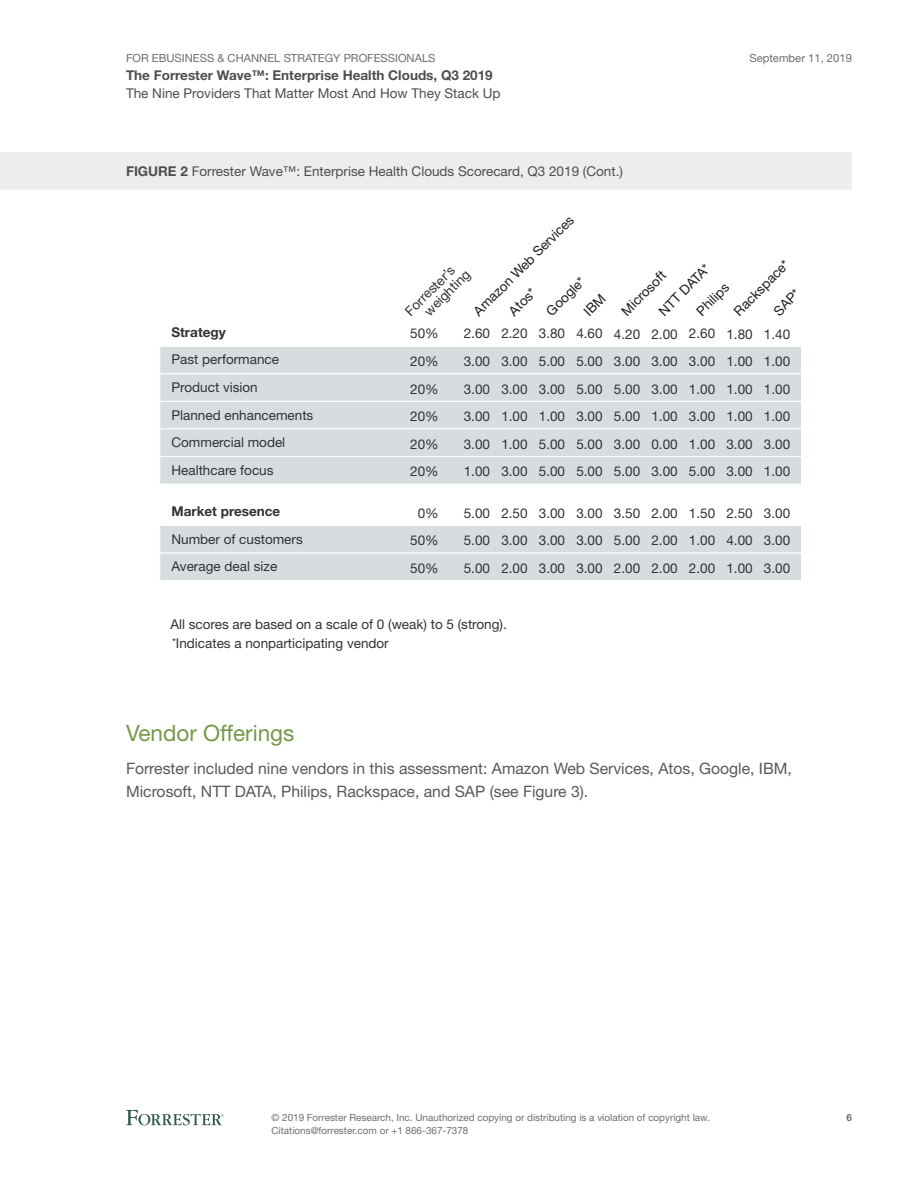
<style>
.page{position:relative;width:918px;height:1188px;background:#fff}
.page>*{position:absolute;margin:0;border:0;box-sizing:border-box;transform-origin:0 0}
.t1{font:22.5px "Helvetica Neue LT Std";color:#769849}
.t2{font:15.75px/22.5px "Helvetica Neue LT Std";color:#59595b}
.t3{font:13.5px/27.6px "Helvetica Neue LT Std";color:#303234;text-align:justify}
.t4{font:13.5px "Helvetica Neue LT Std";color:#4e4e50}
.t5{font:13.5px/24.9px "Helvetica Neue LT Std";color:#1b1d20}
.t6{font:700 13.5px "Helvetica Neue LT Std";color:#4e4e50}
.t7{font:700 13.5px "Helvetica Neue LT Std";color:#303234}
.t8{font:11.25px "Helvetica Neue LT Std";color:#6d6e70}
.t9{font:9.9px/12.8px "Helvetica Neue LT Std";color:#6d6e70}
.t10{font:700 9.9px "Helvetica Neue LT Std";color:#6d6e70}
.s1{font-weight:700}
.s2{font-size:10.95px}
</style>
<div class="page">
<svg style="left:126px;top:1110px;width:98px;height:15px"></svg>
<div style="left:0;top:152px;width:852px;height:38px;background:#ecedee"></div>
<div style="left:159px;top:346px;width:643px;height:28px;background:#d7dddf;border:1px solid #fff"></div>
<div style="left:159px;top:373px;width:643px;height:29px;background:#d7dddf;border:1px solid #fff"></div>
<div style="left:159px;top:401px;width:643px;height:28px;background:#d7dddf;border:1px solid #fff"></div>
<div style="left:159px;top:429px;width:643px;height:28px;background:#d7dddf;border:1px solid #fff"></div>
<div style="left:159px;top:456px;width:643px;height:29px;background:#d7dddf;border:1px solid #fff"></div>
<div style="left:159px;top:525px;width:643px;height:28px;background:#d7dddf;border:1px solid #fff"></div>
<div style="left:159px;top:553px;width:643px;height:28px;background:#d7dddf;border:1px solid #fff"></div>
<p class="t8" style="left:126px;top:51px;width:311px">For EBusiness &amp; Channel Strategy Professionals</p>
<p class="t6" style="left:126px;top:67px;width:368px">The Forrester Wave™: Enterprise Health Clouds, Q3 2019</p>
<p class="t4" style="left:126px;top:85px;width:376px">The Nine Providers That Matter Most And How They Stack Up</p>
<p class="t8" style="left:749px;top:51px;width:104px">September 11, 2019</p>
<p class="t4" style="left:126px;top:163px;width:498px"><span class="s1">FIGURE 2</span> Forrester Wave™: Enterprise Health Clouds Scorecard, Q3 2019 (Cont.)</p>
<p class="t5" style="left:485px;top:287px;width:112px;text-indent:-25px;rotate:-45deg">Amazon Web Services<br>Atos*</p>
<p class="t5" style="left:727px;top:304px;width:74px;rotate:-45deg">Rackspace*</p>
<p class="t5" style="left:652px;top:304px;width:68px;rotate:-45deg">NTT DATA*</p>
<p class="t3" style="left:412px;top:299px;width:60px;line-height:13.5px;text-indent:-14px;rotate:-45deg">Forrester’s weighting</p>
<p class="t3" style="left:410px;top:320px;width:30px">50% 20% 20% 20% 20% 20%</p>
<p class="t3" style="left:410px;top:499px;width:30px;text-align:center">0%<br>50%<br>50%</p>
<p class="t5" style="left:539px;top:304px;width:53px;line-height:26.5px;text-align:right;rotate:-45deg">Google*<br>IBM</p>
<p class="t5" style="left:615px;top:304px;width:58px;rotate:-45deg">Microsoft</p>
<p class="t5" style="left:690px;top:304px;width:42px;rotate:-45deg">Philips</p>
<p class="t5" style="left:767px;top:304px;width:33px;rotate:-45deg">SAP*</p>
<p class="t7" style="left:171px;top:324px;width:56px">Strategy</p>
<p class="t3" style="left:171px;top:346px;width:143px;text-align:left">Past performance<br>Product vision<br>Planned enhancements<br>Commercial model<br>Healthcare focus</p>
<p class="t7" style="left:171px;top:503px;width:110px">Market presence</p>
<p class="t3" style="left:171px;top:525px;width:133px">Number of customers<br>Average deal size</p>
<p class="t3" style="left:464px;top:320px;width:28px">2.60<br>3.00<br>3.00<br>3.00<br>3.00<br>1.00</p>
<p class="t3" style="left:464px;top:499px;width:28px">5.00<br>5.00<br>5.00</p>
<p class="t3" style="left:501px;top:320px;width:28px">2.20<br>3.00<br>3.00<br>1.00<br>1.00<br>3.00</p>
<p class="t3" style="left:501px;top:499px;width:28px">2.50<br>3.00<br>2.00</p>
<p class="t3" style="left:689px;top:320px;width:28px">2.60<br>3.00<br>1.00<br>3.00<br>1.00<br>5.00</p>
<p class="t3" style="left:689px;top:499px;width:28px">1.50<br>1.00<br>2.00</p>
<p class="t3" style="left:539px;top:320px;width:28px">3.80<br>5.00<br>3.00<br>1.00<br>5.00<br>5.00</p>
<p class="t3" style="left:539px;top:499px;width:28px">3.00<br>3.00<br>3.00</p>
<p class="t3" style="left:576px;top:320px;width:28px">4.60<br>5.00<br>5.00<br>3.00<br>5.00<br>5.00</p>
<p class="t3" style="left:576px;top:499px;width:28px">3.00<br>3.00<br>3.00</p>
<p class="t3" style="left:614px;top:320px;width:28px">4.20<br>3.00<br>5.00<br>5.00<br>3.00<br>5.00</p>
<p class="t3" style="left:614px;top:499px;width:28px">3.50<br>5.00<br>2.00</p>
<p class="t3" style="left:651px;top:320px;width:28px">2.00<br>3.00<br>3.00<br>1.00<br>0.00<br>3.00</p>
<p class="t3" style="left:651px;top:499px;width:28px">2.00<br>2.00<br>2.00</p>
<p class="t3" style="left:726px;top:320px;width:28px">1.80<br>1.00<br>1.00<br>1.00<br>3.00<br>3.00</p>
<p class="t3" style="left:726px;top:499px;width:28px">2.50<br>4.00<br>1.00</p>
<p class="t3" style="left:764px;top:320px;width:28px">1.40<br>1.00<br>1.00<br>1.00<br>3.00<br>1.00</p>
<p class="t3" style="left:764px;top:499px;width:28px">3.00<br>3.00<br>3.00</p>
<p class="t3" style="left:170px;top:615px;width:338px;line-height:18.5px">All scores are based on a scale of 0 (weak) to 5 (strong). <span class="s2">*</span>Indicates a nonparticipating vendor</p>
<h1 class="t1" style="left:126px;top:719px;width:170px">Vendor Offerings</h1>
<p class="t2" style="left:126px;top:757px;width:667px">Forrester included nine vendors in this assessment: Amazon Web Services, Atos, Google, I BM,<br>Microsoft, NTT DATA, Philips, Rackspace, and SAP (see Figure 3).</p>
<p class="t9" style="left:272px;top:1111px;width:440px">© 2019 Forrester Research, I nc. Unauthorized copying or distributing is a violation of copyright law.<br>Citations@forrester.com or +1 866-367-7378</p>
<p class="t10" style="left:846px;top:1112px;width:7px">6</p>
</div>
